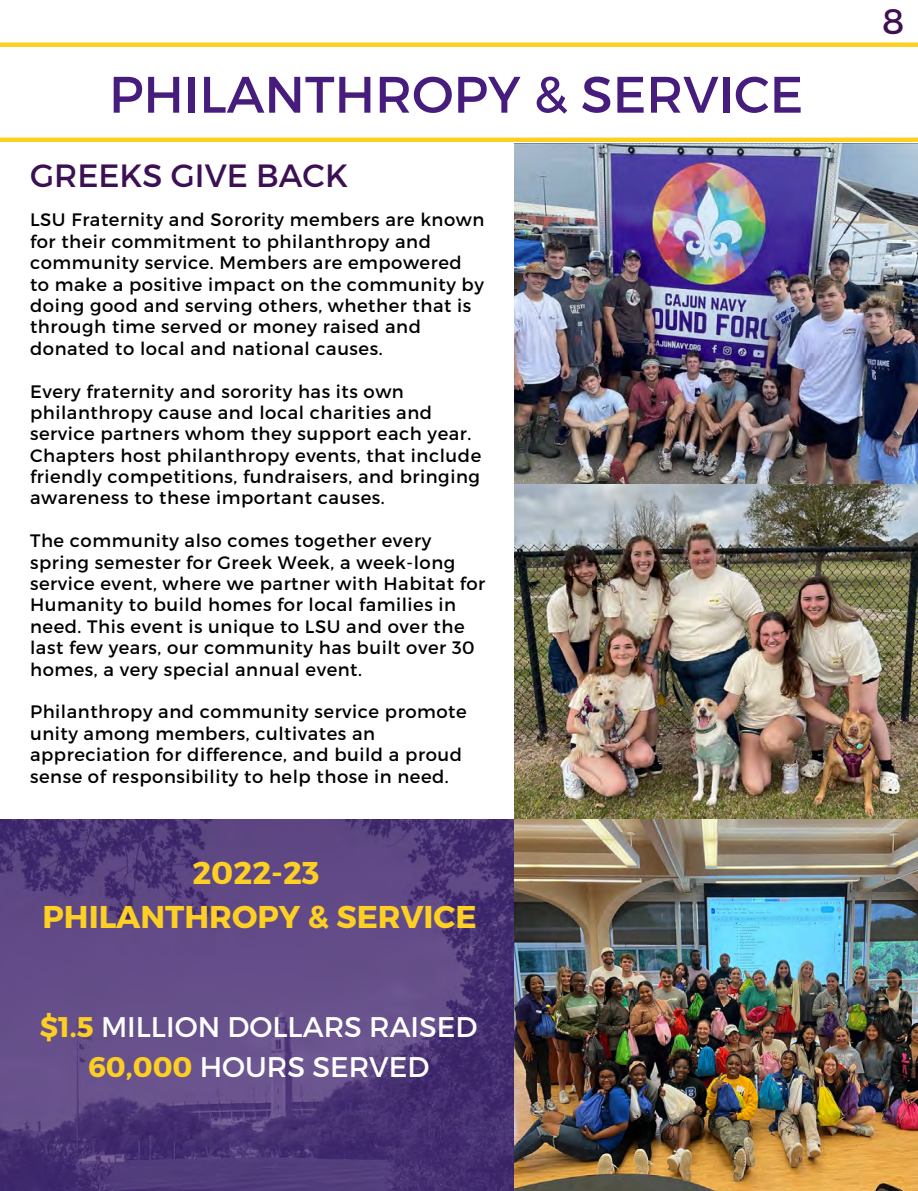
<style>
.page{position:relative;width:918px;height:1191px;background:#fff}
.page>*{position:absolute;margin:0;border:0;box-sizing:border-box;transform-origin:0 0}
.t1{font:51.15px "Montserrat";color:#461d7c}
.t2{font:35.4px "Montserrat";color:#3c1053}
.t3{font:32.1px "Montserrat";color:#3c1053}
.t4{font:700 31.5px/43.8px "Montserrat";color:#fdd023;text-align:center}
.t5{font:28.35px/39.3px "Montserrat";color:#fff;text-align:center}
.t6{font:18px/21.3px "Montserrat";letter-spacing:.03em;color:#000}
.s1{font-weight:700;color:#fccf22}
</style>
<div class="page">
<div style="left:0;top:137px;width:918px;height:5px;background:#fdd023"></div>
<div style="left:0;top:42px;width:918px;height:5px;background:#fdd023"></div>
<img style="left:515px;top:143px;width:403px;height:676px">
<img style="left:0;top:819px;width:918px;height:371px">
<p class="t1" style="left:109px;top:61px;width:696px">PHILANTHROPY &amp; SERVICE</p>
<p class="t3" style="left:30px;top:154px;width:320px">GREEKS GIVE BACK</p>
<p class="t6" style="left:30px;top:208px;width:456px">LSU Fraternity and Sorority members are known for their commitment to philanthropy and community service. Members are empowered to make a positive impact on the community by doing good and serving others, whether that is through time served or money raised and donated to local and national causes.</p>
<p class="t6" style="left:30px;top:379px;width:453px">Every fraternity and sorority has its own philanthropy cause and local charities and service partners whom they support each year.<br>Chapters host philanthropy events, that include friendly competitions, fundraisers, and bringing awareness to these important causes.</p>
<p class="t6" style="left:30px;top:529px;width:457px">The community also comes together every spring semester for Greek Week, a week-long service event, where we partner with Habitat for Humanity to build homes for local families in need. This event is unique to LSU and over the last few years, our community has built over 30 homes, a very special annual event.</p>
<p class="t6" style="left:30px;top:700px;width:438px">Philanthropy and community service promote unity among members, cultivates an appreciation for difference, and build a proud sense of responsibility to help those in need.</p>
<p class="t4" style="left:43px;top:849px;width:436px">2022-23<br>PHILANTHROPY &amp; SERVICE</p>
<p class="t5" style="left:40px;top:1006px;width:439px"><span class="s1">$1.5</span> MILLION DOLLARS RAISED<br><span class="s1">60,000</span> HOURS SERVED</p>
<h2 class="t2" style="left:882px;top:-2px;width:24px">8</h2>
</div>
